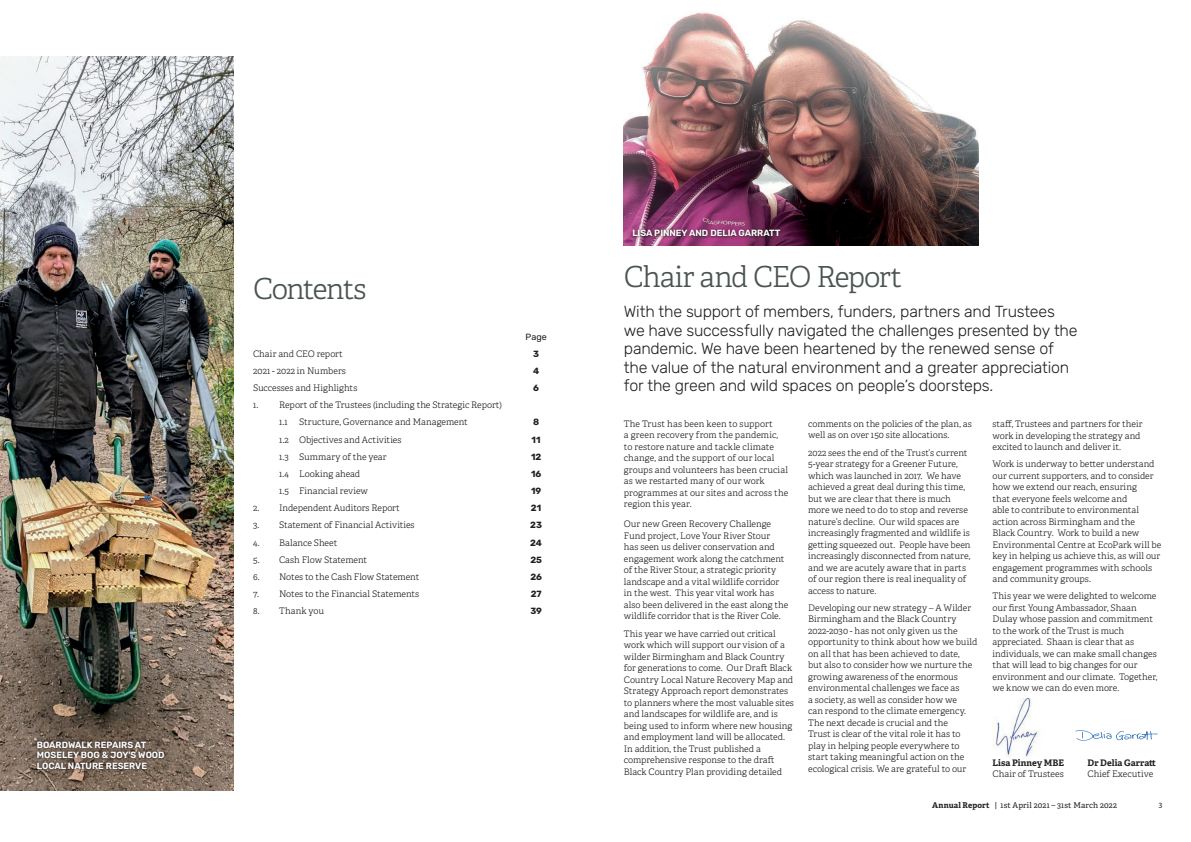
<style>
.page{position:relative;width:1191px;height:842px;background:#fff}
.page>*{position:absolute;margin:0;border:0;box-sizing:border-box;transform-origin:0 0}
.t1{font:300 29px "Adelle";letter-spacing:-.045em;color:#4a5452}
.t2{font:300 16px/18.5px "Rubik";letter-spacing:-.015em;color:#231f20}
.t3{font:300 9px/11.5px "Adelle";color:#231f20}
.t4{font:300 9px/10.8px "Rubik";color:#fff}
.t5{font:300 9px "Rubik";letter-spacing:.005em;color:#231f20}
.t6{font:700 9px "Adelle";color:#231f20}
.t7{font:8px "Adelle";letter-spacing:.03em;color:#231f20}
.t8{font:8px "Myriad Pro";color:#231f20}
.s1{font-weight:700}
</style>
<div class="page">
<img style="left:0;top:57px;width:233px;height:734px">
<svg style="left:1075px;top:730px;width:82px;height:11px"></svg>
<img style="left:624px;top:12px;width:354px;height:233px">
<img style="left:992px;top:698px;width:47px;height:59px">
<svg style="left:35px;top:738px;width:132px;height:34px;background:#615247"></svg>
<svg style="left:630px;top:227px;width:153px;height:12px;background:#75355d"></svg>
<p class="t4" style="left:37px;top:739px;width:129px">BOARDWALK REPAIRS AT<br>MOSELEY BOG &amp; JOY'S WOOD<br>LOCAL NATURE RESERVE</p>
<h1 class="t1" style="left:253px;top:272px;width:115px">Contents</h1>
<p class="t5" style="left:525px;top:331px;width:23px">Page</p>
<p class="t3" style="left:253px;top:348px;width:91px">Chair and CEO report</p>
<p class="t5" style="left:533px;top:348px;width:7px">3</p>
<p class="t3" style="left:253px;top:365px;width:94px">2021 - 2022 in Numbers</p>
<p class="t5" style="left:533px;top:366px;width:8px">4</p>
<p class="t3" style="left:253px;top:382px;width:106px">Successes and Highlights</p>
<p class="t5" style="left:533px;top:383px;width:7px">6</p>
<p class="t3" style="left:279px;top:397px;width:224px;line-height:17.2px;text-indent:-26px">1. Report of the Trustees (including the Strategic Report)<br>1.1</p>
<p class="t3" style="left:299px;top:417px;width:170px">Structure, Governance and Management</p>
<p class="t5" style="left:533px;top:417px;width:8px">8</p>
<p class="t3" style="left:279px;top:434px;width:124px">1.2 Objectives and Activities</p>
<p class="t5" style="left:531px;top:434px;width:11px">11</p>
<p class="t3" style="left:279px;top:451px;width:109px">1.3 Summary of the year</p>
<p class="t5" style="left:531px;top:452px;width:12px">12</p>
<p class="t3" style="left:279px;top:468px;width:83px">1.4 Looking ahead</p>
<p class="t5" style="left:531px;top:469px;width:12px">16</p>
<p class="t3" style="left:279px;top:485px;width:90px">1.5 Financial review</p>
<p class="t5" style="left:531px;top:486px;width:12px">19</p>
<p class="t3" style="left:253px;top:502px;width:148px">2. Independent Auditors Report</p>
<p class="t5" style="left:531px;top:503px;width:12px">21</p>
<p class="t3" style="left:253px;top:520px;width:163px">3. Statement of Financial Activities</p>
<p class="t5" style="left:530px;top:520px;width:13px">23</p>
<p class="t3" style="left:253px;top:537px;width:86px">4. Balance Sheet</p>
<p class="t5" style="left:530px;top:537px;width:13px">24</p>
<p class="t3" style="left:253px;top:554px;width:115px">5. Cash Flow Statement</p>
<p class="t5" style="left:530px;top:555px;width:13px">25</p>
<p class="t3" style="left:253px;top:571px;width:168px">6. Notes to the Cash Flow Statement</p>
<p class="t5" style="left:530px;top:572px;width:13px">26</p>
<p class="t3" style="left:253px;top:588px;width:168px">7. Notes to the Financial Statements</p>
<p class="t5" style="left:530px;top:589px;width:13px">27</p>
<p class="t3" style="left:253px;top:605px;width:73px">8. Thank you</p>
<p class="t5" style="left:530px;top:606px;width:13px">39</p>
<p class="t4" style="left:632px;top:228px;width:149px">LISA PINNEY AND DELIA GARRATT</p>
<h1 class="t1" style="left:624px;top:259px;width:280px">Chair and CEO Report</h1>
<p class="t2" style="left:624px;top:303px;width:455px">With the support of members, funders, partners and Trustees we have successfully navigated the challenges presented by the pandemic. We have been heartened by the renewed sense of the value of the natural environment and a greater appreciation for the green and wild spaces on people’s doorsteps.</p>
<p class="t3" style="left:624px;top:418px;width:166px">The Trust has been keen to support<br>a green recovery from the pandemic, to restore nature and tackle climate change, and the support of our local groups and volunteers has been crucial as we restarted many of our work programmes at our sites and across the region this year.</p>
<p class="t3" style="left:624px;top:519px;width:166px">Our new Green Recovery Challenge Fund project, Love Your River Stour<br>has seen us deliver conservation and engagement work along the catchment of the River Stour, a strategic priority landscape and a vital wildlife corridor in the west. This year vital work has also been delivered in the east along the wildlife corridor that is the River Cole.</p>
<p class="t3" style="left:624px;top:628px;width:172px">This year we have carried out critical work which will support our vision of a wilder Birmingham and Black Country for generations to come. Our Draft Black Country Local Nature Recovery Map and Strategy Approach report demonstrates to planners where the most valuable sites and landscapes for wildlife are, and is being used to inform where new housing and employment land will be allocated.<br>In addition, the Trust published a comprehensive response to the draft Black Country Plan providing detailed</p>
<p class="t3" style="left:808px;top:418px;width:165px">comments on the policies of the plan, as well as on over 150 site allocations.</p>
<p class="t3" style="left:808px;top:447px;width:164px">2022 sees the end of the Trust’s current 5-year strategy for a Greener Future, which was launched in 2017. We have achieved a great deal during this time, but we are clear that there is much more we need to do to stop and reverse nature’s decline. Our wild spaces are increasingly fragmented and wildlife is getting squeezed out. People have been increasingly disconnected from nature, and we are acutely aware that in parts of our region there is real inequality of access to nature.</p>
<p class="t3" style="left:808px;top:602px;width:171px">Developing our new strategy – A Wilder Birmingham and the Black Country 2022-2030 - has not only given us the opportunity to think about how we build on all that has been achieved to date,<br>but also to consider how we nurture the growing awareness of the enormous environmental challenges we face as<br>a society, as well as consider how we<br>can respond to the climate emergency.<br>The next decade is crucial and the<br>Trust is clear of the vital role it has to play in helping people everywhere to start taking meaningful action on the ecological crisis. We are grateful to our</p>
<p class="t3" style="left:992px;top:418px;width:151px">staff, Trustees and partners for their work in developing the strategy and excited to launch and deliver it.</p>
<p class="t3" style="left:992px;top:458px;width:170px">Work is underway to better understand our current supporters, and to consider how we extend our reach, ensuring<br>that everyone feels welcome and<br>able to contribute to environmental action across Birmingham and the<br>Black Country. Work to build a new Environmental Centre at EcoPark will be key in helping us achieve this, as will our engagement programmes with schools and community groups.</p>
<p class="t3" style="left:992px;top:591px;width:166px">This year we were delighted to welcome our first Young Ambassador, Shaan Dulay whose passion and commitment to the work of the Trust is much appreciated. Shaan is clear that as individuals, we can make small changes that will lead to big changes for our environment and our climate. Together, we know we can do even more.</p>
<p class="t6" style="left:992px;top:757px;width:73px">Lisa Pinney MBE</p>
<p class="t6" style="left:1087px;top:757px;width:70px">Dr Delia Garratt</p>
<p class="t3" style="left:992px;top:768px;width:73px">Chair of Trustees</p>
<p class="t3" style="left:1087px;top:768px;width:67px">Chief Executive</p>
<p class="t7" style="left:932px;top:799px;width:186px"><span class="s1">Annual Report</span> | 1st April 2021 – 31st March 2022</p>
<p class="t8" style="left:1158px;top:800px;width:6px">3</p>
</div>
